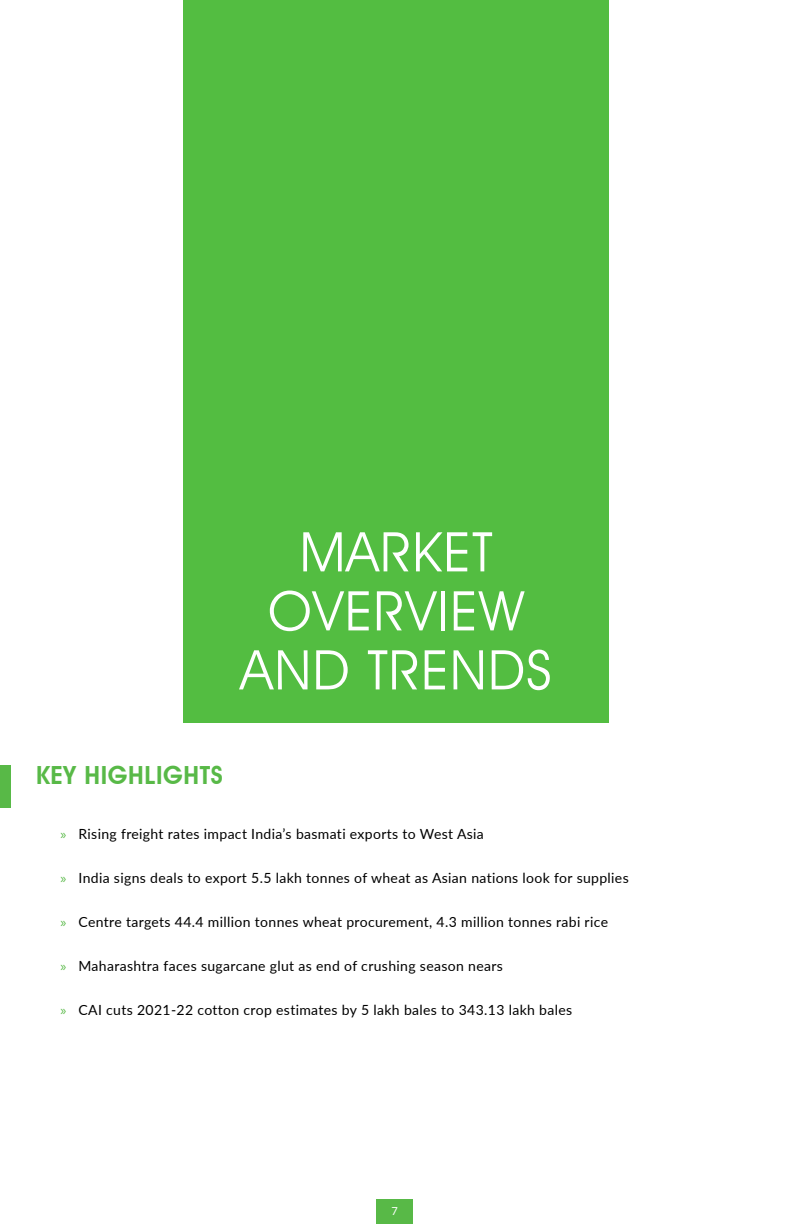
<style>
.page{position:relative;width:792px;height:1224px;background:#fff}
.page>*{position:absolute;margin:0;border:0;box-sizing:border-box;transform-origin:0 0}
.t1{font:55px/59px "Avant Garde IT Cby BT";letter-spacing:.025em;color:#fff;text-align:center}
.t2{font:600 25px "Avant Garde IT Cby BT";letter-spacing:.025em;color:#58b947}
.t3{font:14px "Lato";letter-spacing:.025em;color:#000}
.t4{font:11px "Lato";color:#fff}
.s1{font-family:"Myriad Pro";color:#58b947}
</style>
<div class="page">
<div style="left:183px;top:0;width:426px;height:723px;background:#53bd41"></div>
<div style="left:0;top:765px;width:10px;height:43px;background:#58b947"></div>
<div style="left:377px;top:1200px;width:36px;height:24px;background:#58b947"></div>
<h1 class="t1" style="left:240px;top:522px;width:313px">MARKET<br>OVERVIEW<br>AND TRENDS</h1>
<h2 class="t2" style="left:36px;top:760px;width:188px">KEY HIGHLIGHTS</h2>
<p class="t3" style="left:61px;top:824px;width:425px"><span class="s1">»</span> Rising freight rates impact India’s basmati exports to West Asia</p>
<p class="t3" style="left:61px;top:868px;width:570px"><span class="s1">»</span> India signs deals to export 5.5 lakh tonnes of wheat as Asian nations look for supplies</p>
<p class="t3" style="left:61px;top:912px;width:549px"><span class="s1">»</span> Centre targets 44.4 million tonnes wheat procurement, 4.3 million tonnes rabi rice</p>
<p class="t3" style="left:61px;top:956px;width:444px"><span class="s1">»</span> Maharashtra faces sugarcane glut as end of crushing season nears</p>
<p class="t3" style="left:61px;top:1000px;width:513px"><span class="s1">»</span> CAI cuts 2021-22 cotton crop estimates by 5 lakh bales to 343.13 lakh bales</p>
<p class="t4" style="left:392px;top:1203px;width:8px">7</p>
</div>
